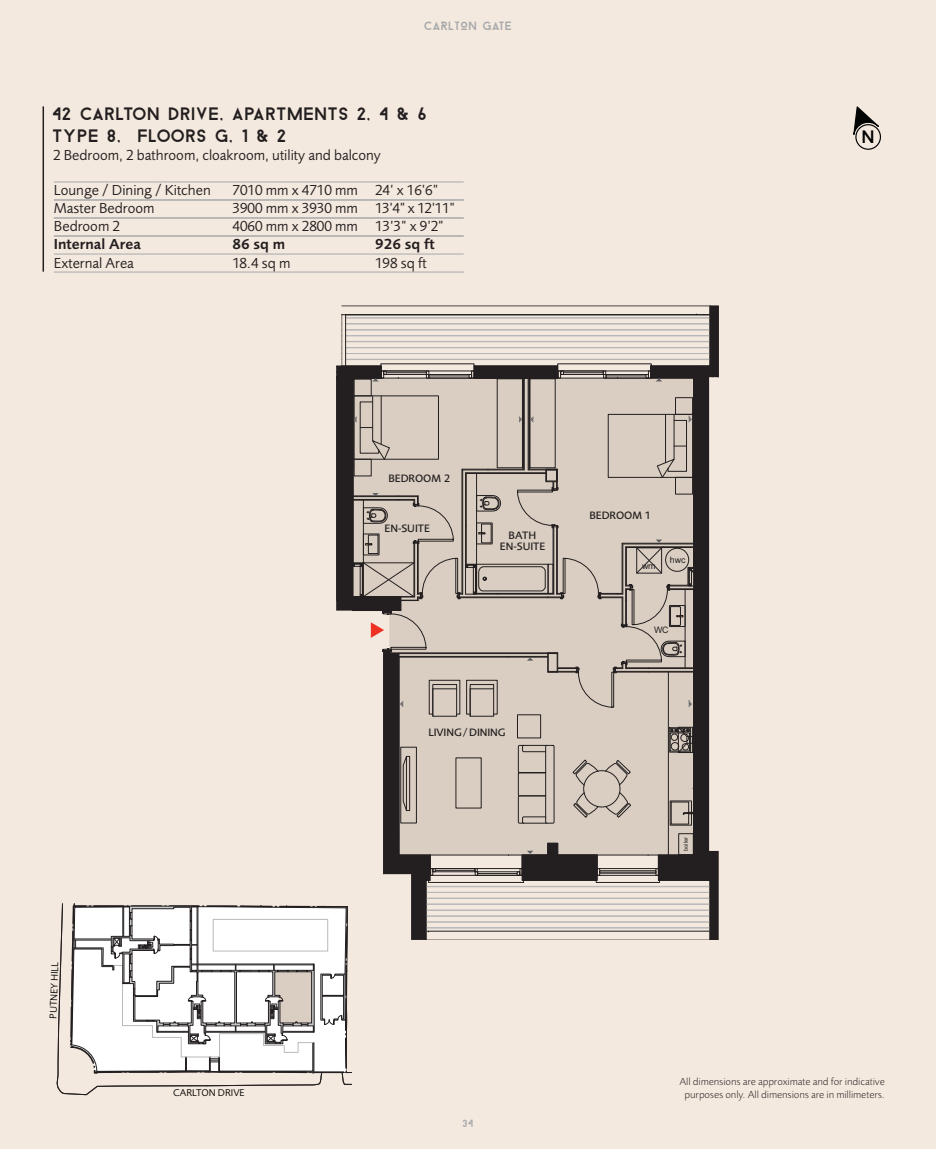
<style>
.page{position:relative;width:936px;height:1149px;background:#fff}
.page>*{position:absolute;margin:0;border:0;box-sizing:border-box;transform-origin:0 0}
.t1{font:18px/21.6px "Baron Neue";color:#231f20}
.t2{font:18px "Baron Neue";color:#020303}
.t3{font:15px "Foundry Sans";color:#231f20}
.t4{font:600 15px "Foundry Sans";color:#231f20}
.t5{font:12px "Baron Neue";color:#a7a9ac}
.t6{font:500 11.1px/10.6px "Foundry Sans";letter-spacing:-.005em;color:#231f20;text-align:center}
.t7{font:300 10.5px/12.6px "Foundry Sans";color:#231f20;text-align:center}
.t8{font:10.5px "Baron Neue";color:#a7a9ac}
.t9{font:10.2px "Foundry Sans";color:#010202}
.t10{font:8.85px "Arial";letter-spacing:-.02em;color:#231f20}
.t11{font:5.7px "Arial";letter-spacing:.01em;color:#231f20}
</style>
<div class="page">
<div style="left:0;top:0;width:935px;height:1148px;background:#f4e9de"></div>
<div style="left:855px;top:124px;width:26px;height:26px;border:1px solid #020303;border-radius:50%"></div>
<svg style="left:853px;top:106px;width:26px;height:44px"></svg>
<hr style="left:43px;top:106px;width:1px;height:165px;background:#231f20">
<hr style="left:718px;top:306px;width:1px;height:633px;background:#231f20">
<hr style="left:336px;top:305px;width:374px;height:1px;background:#231f20">
<svg style="left:57px;top:314px;width:661px;height:782px"></svg>
<hr style="left:54px;top:182px;width:409px;height:1px;background:#a7a9ac">
<hr style="left:54px;top:200px;width:409px;height:1px;background:#a7a9ac">
<hr style="left:54px;top:218px;width:409px;height:1px;background:#a7a9ac">
<hr style="left:54px;top:236px;width:409px;height:1px;background:#a7a9ac">
<hr style="left:54px;top:254px;width:409px;height:1px;background:#a7a9ac">
<hr style="left:54px;top:272px;width:409px;height:1px;background:#a7a9ac">
<p class="t5" style="left:424px;top:18px;width:90px">CARLTON GATE</p>
<p class="t1" style="left:53px;top:103px;width:377px">42 CARLTON DRIVE, APARTMENTS 2, 4 &amp; 6<br>TYPE 8, FLOORS G, 1 &amp; 2</p>
<p class="t3" style="left:53px;top:149px;width:329px">2 Bedroom, 2 bathroom, cloakroom, utility and balcony</p>
<p class="t3" style="left:54px;top:185px;width:158px">Lounge / Dining / Kitchen</p>
<p class="t3" style="left:232px;top:185px;width:207px">7010 mm x 4710 mm 24’ x 16’6”</p>
<p class="t3" style="left:54px;top:203px;width:102px">Master Bedroom</p>
<p class="t3" style="left:232px;top:203px;width:224px">3900 mm x 3930 mm 13’4” x 12’11”</p>
<p class="t3" style="left:54px;top:221px;width:68px">Bedroom 2</p>
<p class="t3" style="left:232px;top:221px;width:213px">4060 mm x 2800 mm 13’3” x 9’2”</p>
<p class="t4" style="left:54px;top:239px;width:88px">Internal Area</p>
<p class="t4" style="left:232px;top:239px;width:54px">86 sq m</p>
<p class="t4" style="left:375px;top:239px;width:61px">926 sq ft</p>
<p class="t3" style="left:54px;top:257px;width:82px">External Area</p>
<p class="t3" style="left:232px;top:257px;width:59px">18.4 sq m</p>
<p class="t3" style="left:375px;top:257px;width:53px">198 sq ft</p>
<p class="t2" style="left:862px;top:126px;width:15px">N</p>
<p class="t9" style="left:49px;top:1017px;width:58px;rotate:-88deg">PUTNEY HILL</p>
<p class="t9" style="left:173px;top:1087px;width:73px">CARLTON DRIVE</p>
<p class="t6" style="left:388px;top:474px;width:63px">BEDROOM 2</p>
<p class="t6" style="left:384px;top:524px;width:47px">EN-SUITE</p>
<p class="t6" style="left:500px;top:531px;width:47px">BATH<br>EN-SUITE</p>
<p class="t6" style="left:428px;top:728px;width:79px">LIVING / DINING</p>
<p class="t6" style="left:589px;top:511px;width:63px">BEDROOM 1</p>
<p class="t10" style="left:642px;top:561px;width:15px">wm</p>
<p class="t10" style="left:669px;top:554px;width:17px">hwc</p>
<p class="t10" style="left:654px;top:624px;width:16px">WC</p>
<p class="t11" style="left:682px;top:850px;width:16px;rotate:-90deg">boiler</p>
<p class="t8" style="left:462px;top:1116px;width:13px">34</p>
<p class="t7" style="left:679px;top:1076px;width:207px">All dimensions are approximate and for indicative purposes only. All dimensions are in millimeters.</p>
</div>
